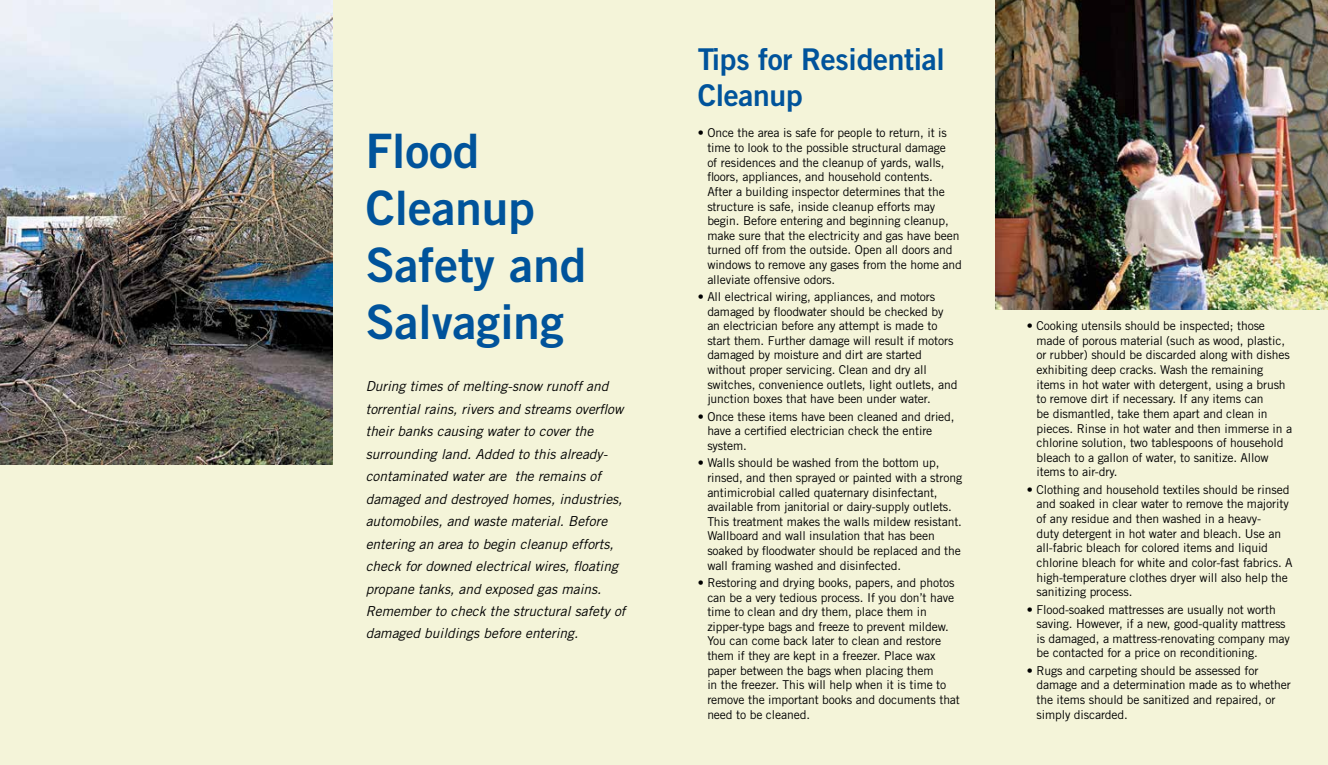
<style>
.page{position:relative;width:1328px;height:765px;background:#fff}
.page>*{position:absolute;margin:0;border:0;box-sizing:border-box;transform-origin:0 0}
.t1{font:47.5px/57px "Trade Gothic LT Std Bd 2";color:#00539b}
.t2{font:30px/36px "Trade Gothic LT Std Bd 2";letter-spacing:-.01em;color:#00539b}
.t3{font:italic 13.75px/22.5px "Trade Gothic LT Std";color:#000}
.t4{font:12.25px/14.6px "Trade Gothic LT Std";letter-spacing:-.01em;color:#000}
</style>
<div class="page">
<div style="left:0;top:0;width:1327px;height:765px;background:#f4f4d9"></div>
<img style="left:0;top:0;width:332px;height:464px">
<img style="left:995px;top:0;width:332px;height:309px">
<h1 class="t1" style="left:366px;top:122px;width:222px">Flood<br>Cleanup<br>Safety and<br>Salvaging</h1>
<p class="t3" style="left:366px;top:375px;width:261px">During times of melting-snow runoff and torrential rains, rivers and streams overflow their banks causing water to cover the surrounding land. Added to this already&shy;contaminated water are the remains of damaged and destroyed homes, industries, automobiles, and waste material. Before entering an area to begin cleanup efforts, check for downed electrical wires, floating propane tanks, and exposed gas mains.<br>Remember to check the structural safety of damaged buildings before entering.</p>
<h2 class="t2" style="left:697px;top:41px;width:249px">Tips for Residential<br>Cleanup</h2>
<p class="t4" style="left:707px;top:126px;width:256px;text-indent:-10px">• Once the area is safe for people to return, it is time to look to the possible structural damage<br>of residences and the cleanup of yards, walls, floors, appliances, and household contents.<br>After a building inspector determines that the structure is safe, inside cleanup efforts may begin. Before entering and beginning cleanup, make sure that the electricity and gas have been turned off from the outside. Open all doors and windows to remove any gases from the home and alleviate offensive odors.</p>
<p class="t4" style="left:707px;top:289px;width:252px;text-indent:-10px">• All electrical wiring, appliances, and motors damaged by floodwater should be checked by an electrician before any attempt is made to start them. Further damage will result if motors damaged by moisture and dirt are started without proper servicing. Clean and dry all switches, convenience outlets, light outlets, and junction boxes that have been under water.</p>
<p class="t4" style="left:707px;top:409px;width:249px;text-indent:-10px">• Once these items have been cleaned and dried, have a certified electrician check the entire system.</p>
<p class="t4" style="left:707px;top:455px;width:256px;text-indent:-10px">• Walls should be washed from the bottom up, rinsed, and then sprayed or painted with a strong antimicrobial called quaternary disinfectant, available from janitorial or dairy-supply outlets.<br>This treatment makes the walls mildew resistant.<br>Wallboard and wall insulation that has been soaked by floodwater should be replaced and the wall framing washed and disinfected.</p>
<p class="t4" style="left:707px;top:575px;width:254px;text-indent:-10px">• Restoring and drying books, papers, and photos can be a very tedious process. If you don’t have time to clean and dry them, place them in zipper-type bags and freeze to prevent mildew.<br>You can come back later to clean and restore them if they are kept in a freezer. Place wax paper between the bags when placing them<br>in the freezer. This will help when it is time to remove the important books and documents that need to be cleaned.</p>
<p class="t4" style="left:1036px;top:318px;width:257px;text-indent:-10px">• Cooking utensils should be inspected; those made of porous material (such as wood, plastic, or rubber) should be discarded along with dishes exhibiting deep cracks. Wash the remaining items in hot water with detergent, using a brush to remove dirt if necessary. If any items can<br>be dismantled, take them apart and clean in pieces. Rinse in hot water and then immerse in a chlorine solution, two tablespoons of household bleach to a gallon of water, to sanitize. Allow items to air-dry.</p>
<p class="t4" style="left:1036px;top:482px;width:258px;text-indent:-10px">• Clothing and household textiles should be rinsed and soaked in clear water to remove the majority of any residue and then washed in a heavy-<br>duty detergent in hot water and bleach. Use an all-fabric bleach for colored items and liquid chlorine bleach for white and color-fast fabrics. A high-temperature clothes dryer will also help the sanitizing process.</p>
<p class="t4" style="left:1036px;top:602px;width:255px;text-indent:-10px">• Flood-soaked mattresses are usually not worth saving. However, if a new, good-quality mattress is damaged, a mattress-renovating company may be contacted for a price on reconditioning.</p>
<p class="t4" style="left:1036px;top:663px;width:256px;text-indent:-10px">• Rugs and carpeting should be assessed for damage and a determination made as to whether the items should be sanitized and repaired, or simply discarded.</p>
</div>
